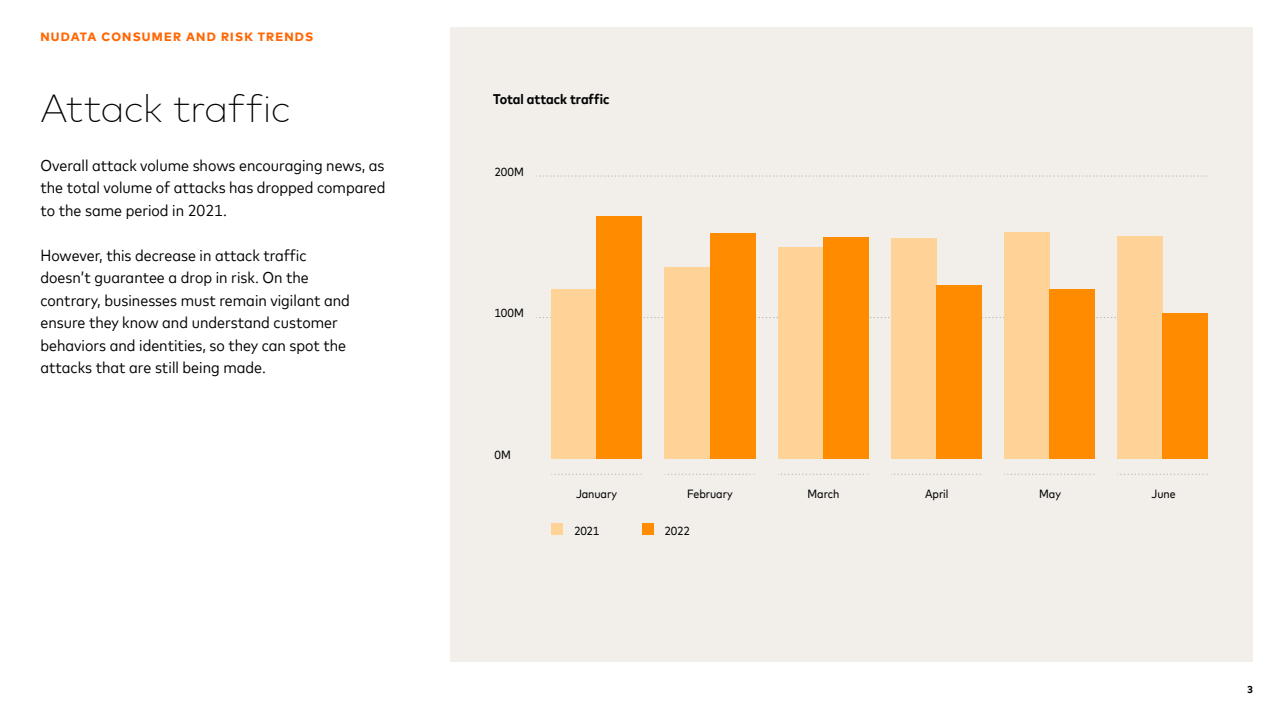
<style>
.page{position:relative;width:1280px;height:720px;background:#fff}
.page>*{position:absolute;margin:0;border:0;box-sizing:border-box;transform-origin:0 0}
.t1{font:200 39px "Mark Offc For MC";letter-spacing:-.015em;color:#000}
.t2{font:16px/22.5px "Mark For MC Nrw";color:#000;text-align:justify}
.t3{font:700 14px "Mark For MC Nrw";color:#000}
.t4{font:800 12px "Mark Offc For MC";letter-spacing:.1em;color:#ff6705}
.t5{font:11.9px "Mark For MC Nrw";letter-spacing:-.005em;color:#000}
.t6{font:700 10px "Mark Offc For MC";color:#000}
</style>
<div class="page">
<div style="left:450px;top:27px;width:803px;height:635px;background:#f2efeb"></div>
<svg style="left:536px;top:317px;width:582px;height:1px"></svg>
<div style="left:552px;top:290px;width:45px;height:169px;background:#ffd297"></div>
<div style="left:597px;top:216px;width:45px;height:243px;background:#ff8c00"></div>
<div style="left:665px;top:268px;width:45px;height:191px;background:#ffd297"></div>
<div style="left:710px;top:233px;width:45px;height:226px;background:#ff8c00"></div>
<div style="left:778px;top:248px;width:45px;height:211px;background:#ffd297"></div>
<div style="left:823px;top:237px;width:46px;height:222px;background:#ff8c00"></div>
<div style="left:891px;top:239px;width:45px;height:220px;background:#ffd297"></div>
<div style="left:936px;top:286px;width:46px;height:173px;background:#ff8c00"></div>
<div style="left:1004px;top:232px;width:46px;height:227px;background:#ffd297"></div>
<div style="left:1050px;top:289px;width:45px;height:170px;background:#ff8c00"></div>
<div style="left:1118px;top:237px;width:45px;height:222px;background:#ffd297"></div>
<div style="left:1163px;top:313px;width:45px;height:146px;background:#ff8c00"></div>
<svg style="left:554px;top:474px;width:88px;height:1px"></svg>
<svg style="left:665px;top:474px;width:91px;height:1px"></svg>
<svg style="left:778px;top:474px;width:91px;height:1px"></svg>
<svg style="left:891px;top:474px;width:91px;height:1px"></svg>
<svg style="left:1004px;top:474px;width:91px;height:1px"></svg>
<svg style="left:1120px;top:474px;width:88px;height:1px"></svg>
<div style="left:552px;top:524px;width:11px;height:11px;background:#ffd297"></div>
<div style="left:642px;top:524px;width:11px;height:11px;background:#ff8c00"></div>
<svg style="left:536px;top:176px;width:672px;height:1px"></svg>
<p class="t4" style="left:40px;top:27px;width:274px">NUDATA CONSUMER AND RISK TRENDS</p>
<h1 class="t1" style="left:40px;top:79px;width:252px">Attack traffic</h1>
<p class="t2" style="left:40px;top:153px;width:347px">Overall attack volume shows encouraging news, as the total volume of attacks has dropped compared to the same period in 2021.</p>
<p class="t2" style="left:40px;top:243px;width:311px;text-align:left">However, this decrease in attack traffic doesn’t guarantee a drop in risk. On the contrary, businesses must remain vigilant and ensure they know and understand customer behaviors and identities, so they can spot the attacks that are still being made.</p>
<p class="t3" style="left:493px;top:88px;width:118px">Total attack traffic</p>
<p class="t5" style="left:494px;top:163px;width:31px">200M</p>
<p class="t5" style="left:494px;top:304px;width:31px">100M</p>
<p class="t5" style="left:494px;top:446px;width:18px">0M</p>
<p class="t5" style="left:576px;top:485px;width:43px">January</p>
<p class="t5" style="left:687px;top:485px;width:47px">February</p>
<p class="t5" style="left:808px;top:485px;width:33px">March</p>
<p class="t5" style="left:925px;top:485px;width:25px">April</p>
<p class="t5" style="left:1039px;top:485px;width:23px">May</p>
<p class="t5" style="left:1151px;top:485px;width:26px">June</p>
<p class="t5" style="left:574px;top:522px;width:27px">2021</p>
<p class="t5" style="left:665px;top:522px;width:27px">2022</p>
<p class="t6" style="left:1247px;top:682px;width:7px">3</p>
</div>
